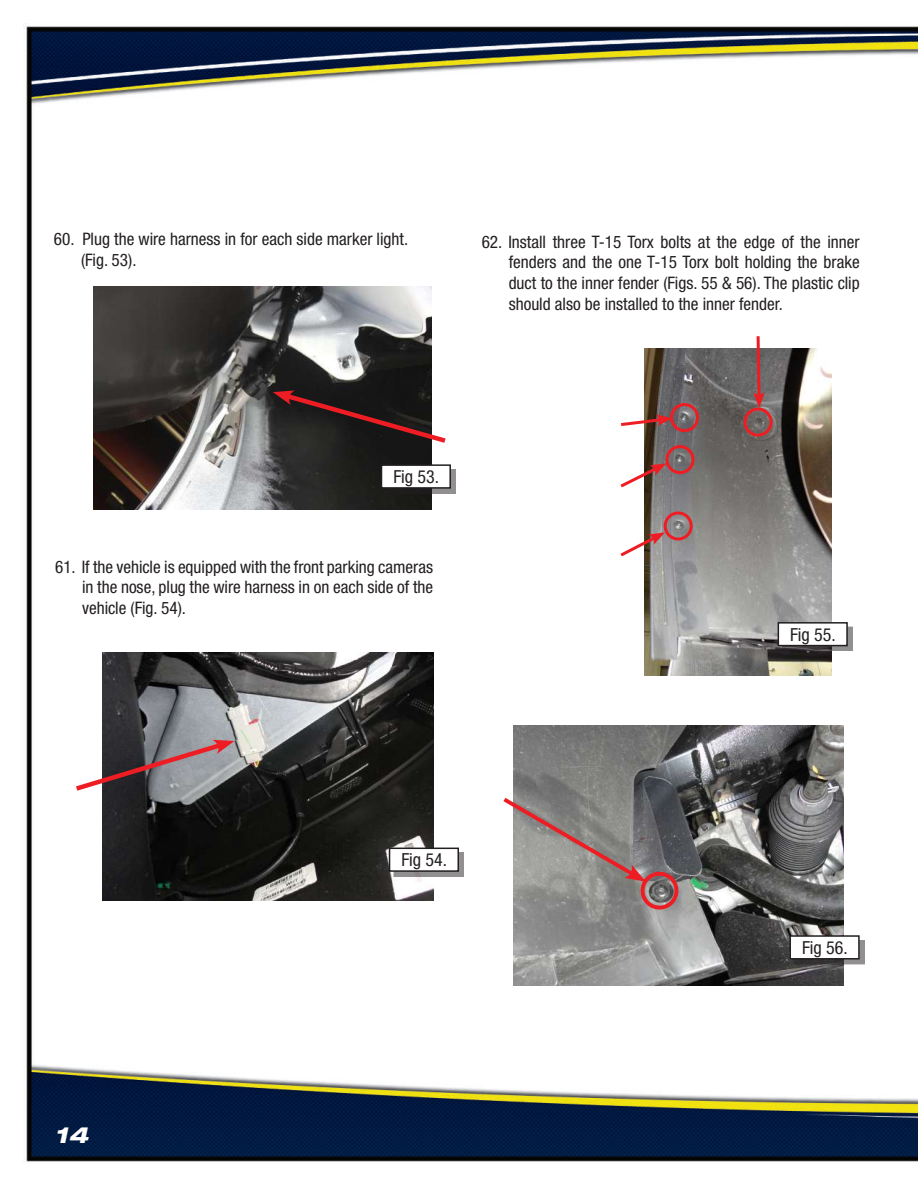
<style>
.page{position:relative;width:918px;height:1188px;background:#fff}
.page>*{position:absolute;margin:0;border:0;box-sizing:border-box;transform-origin:0 0}
.t1{font:italic 800 expanded 22.5px "Helvetica Neue LT Std";color:#fff}
.t2{font:condensed 18px "Helvetica Neue LT Std";color:#231f20}
.t3{font:condensed 17.25px/20.7px "Helvetica Neue LT Std";color:#231f20;text-align:justify}
</style>
<div class="page">
<img style="left:23px;top:23px;width:895px;height:1139px">
<img style="left:644px;top:348px;width:187px;height:328px">
<div style="left:664px;top:511px;width:29px;height:30px;border:3px solid #ee1d23;border-radius:50%"></div>
<div style="left:666px;top:445px;width:29px;height:29px;border:3px solid #ee1d23;border-radius:50%"></div>
<div style="left:670px;top:403px;width:29px;height:29px;border:3px solid #ee1d23;border-radius:50%"></div>
<div style="left:744px;top:408px;width:29px;height:29px;border:3px solid #ee1d23;border-radius:50%"></div>
<svg style="left:617px;top:532px;width:48px;height:27px"></svg>
<svg style="left:617px;top:463px;width:50px;height:27px"></svg>
<svg style="left:618px;top:414px;width:55px;height:14px"></svg>
<svg style="left:753px;top:333px;width:12px;height:75px"></svg>
<div style="left:782px;top:627px;width:71px;height:24px;background:#231f20;opacity:.5"></div>
<div style="left:778px;top:623px;width:69px;height:23px;background:#fff"></div>
<div style="left:778px;top:622px;width:70px;height:24px;border:2px solid #231f20"></div>
<img style="left:513px;top:725px;width:330px;height:261px">
<svg style="left:499px;top:794px;width:185px;height:121px;background:#938988"></svg>
<div style="left:794px;top:940px;width:71px;height:24px;background:#231f20;opacity:.5"></div>
<div style="left:790px;top:936px;width:69px;height:23px;background:#fff"></div>
<div style="left:789px;top:935px;width:71px;height:25px;border:2px solid #231f20"></div>
<img style="left:103px;top:652px;width:330px;height:248px">
<div style="left:394px;top:852px;width:70px;height:25px;background:#918f8f"></div>
<div style="left:390px;top:848px;width:68px;height:23px;background:#fff"></div>
<div style="left:389px;top:848px;width:70px;height:24px;border:2px solid #231f20"></div>
<svg style="left:71px;top:739px;width:163px;height:55px"></svg>
<img style="left:94px;top:287px;width:338px;height:222px">
<div style="left:385px;top:469px;width:71px;height:24px;background:#231f20;opacity:.5"></div>
<div style="left:382px;top:465px;width:68px;height:23px;background:#fff"></div>
<div style="left:381px;top:464px;width:70px;height:25px;border:2px solid #231f20"></div>
<svg style="left:273px;top:390px;width:178px;height:56px;background:#433131"></svg>
<p class="t3" style="left:81px;top:228px;width:329px;text-indent:-27px">60. Plug the wire harness in for each side marker light. (Fig. 53).</p>
<p class="t3" style="left:509px;top:231px;width:353px;text-indent:-27px">62. Install three T-15 Torx bolts at the edge of the inner fenders and the one T-15 Torx bolt holding the brake duct to the inner fender (Figs. 55 &amp; 56). The plastic clip should also be installed to the inner fender.</p>
<p class="t2" style="left:393px;top:466px;width:47px">Fig 53.</p>
<p class="t3" style="left:82px;top:556px;width:353px;text-indent:-27px">61. If the vehicle is equipped with the front parking cameras in the nose, plug the wire harness in on each side of the vehicle (Fig. 54).</p>
<p class="t2" style="left:790px;top:624px;width:47px">Fig 55.</p>
<h1 class="t1" style="left:55px;top:1120px;width:35px">14</h1>
<p class="t2" style="left:401px;top:849px;width:47px">Fig 54.</p>
<p class="t2" style="left:802px;top:937px;width:47px">Fig 56.</p>
</div>
